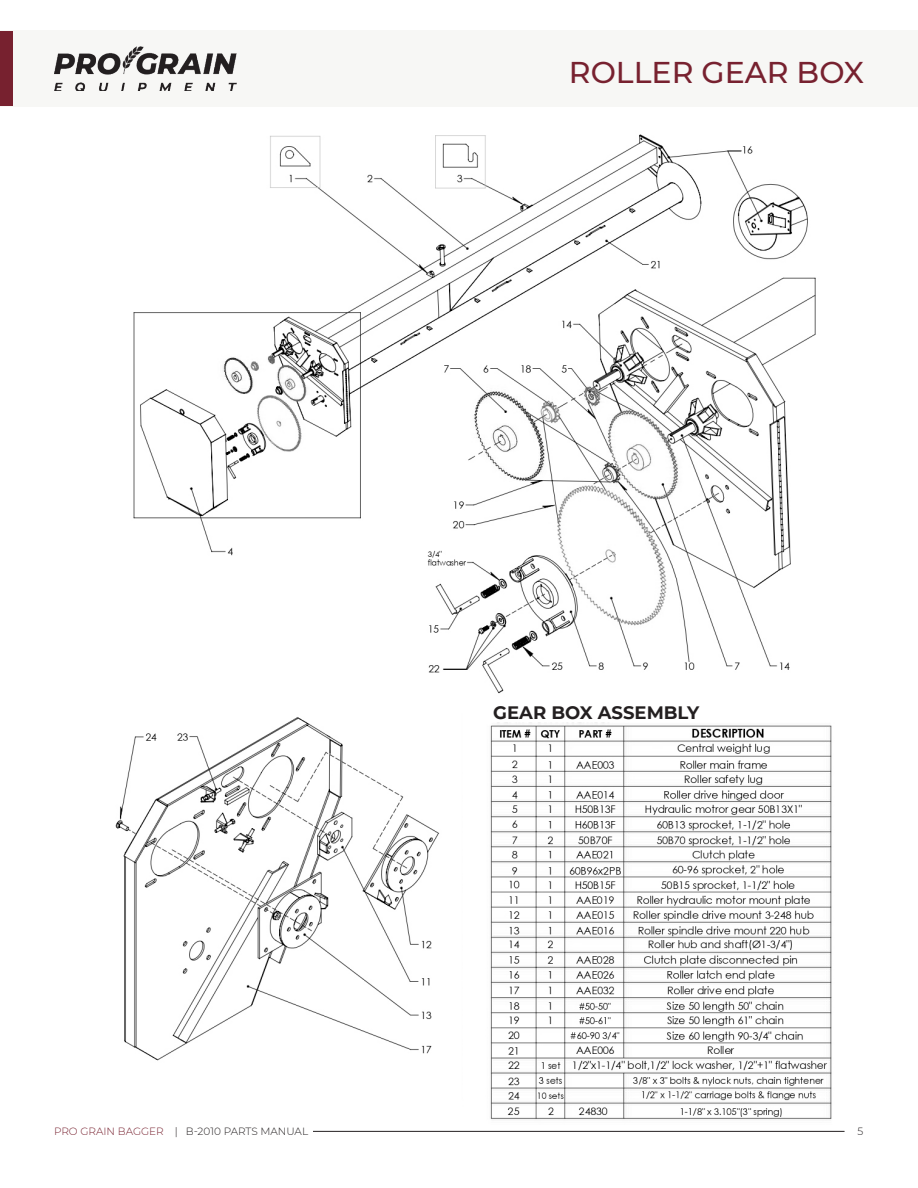
<style>
.page{position:relative;width:918px;height:1188px;background:#fff}
.page>*{position:absolute;margin:0;border:0;box-sizing:border-box;transform-origin:0 0}
.t1{font:500 30px "Montserrat";color:#77212f}
.t2{font:700 18px "Montserrat";color:#231f20}
.t3{font:300 10.5px "Montserrat";color:#231f20}
.s1{color:#77212f}
</style>
<div class="page">
<hr style="left:313px;top:1131px;width:532px;height:1px;background:#231f20">
<div style="left:0;top:30px;width:918px;height:77px;background:#f7f7f5"></div>
<img style="left:54px;top:47px;width:183px;height:44px">
<div style="left:0;top:31px;width:13px;height:75px;background:#77212f"></div>
<img style="left:115px;top:134px;width:701px;height:927px">
<img style="left:486px;top:723px;width:346px;height:397px">
<p class="t1" style="left:569px;top:52px;width:297px">ROLLER GEAR BOX</p>
<p class="t2" style="left:493px;top:700px;width:208px">GEAR BOX ASSEMBLY</p>
<p class="t3" style="left:54px;top:1124px;width:256px"><span class="s1">PRO GRAIN BAGGER</span> | B-2010 PARTS MANUAL</p>
<p class="t3" style="left:857px;top:1124px;width:7px">5</p>
</div>
